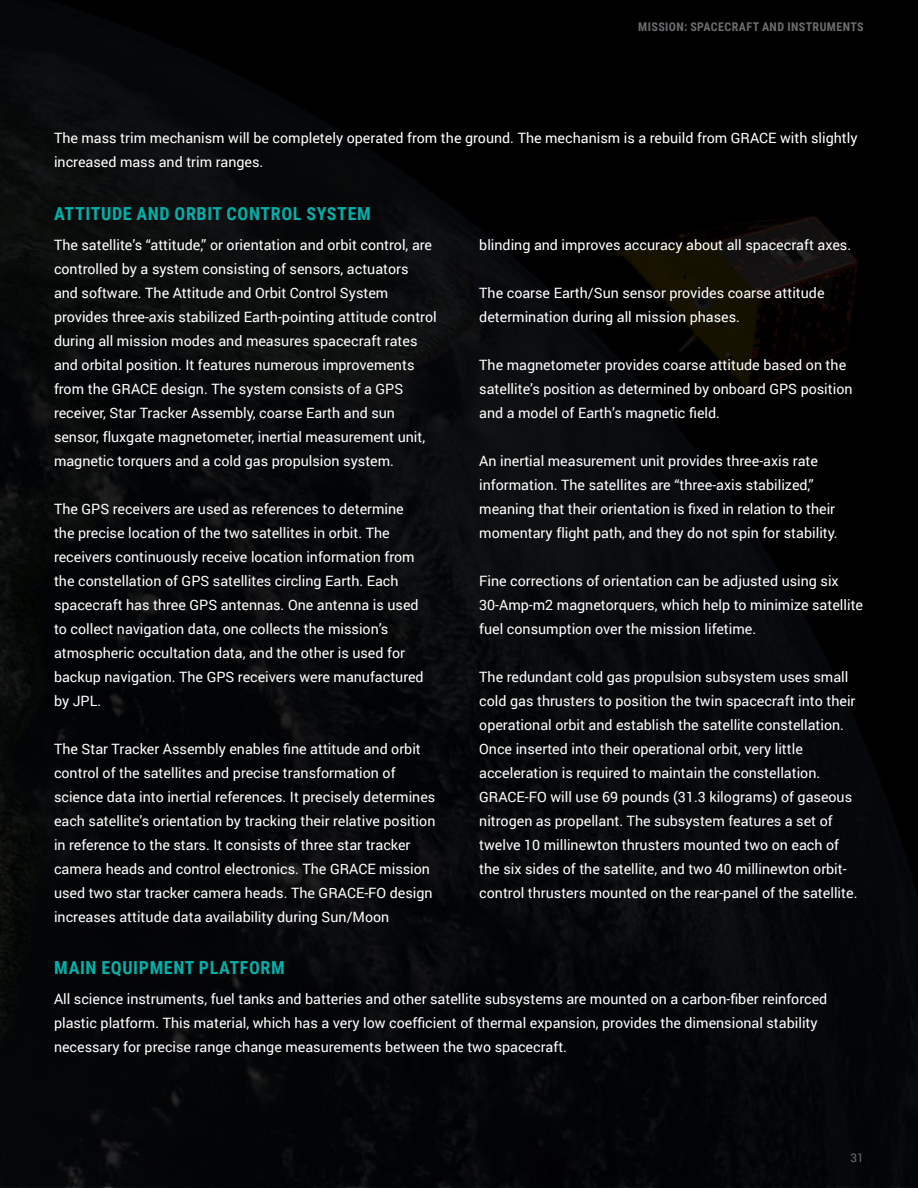
<style>
.page{position:relative;width:918px;height:1188px;background:#fff}
.page>*{position:absolute;margin:0;border:0;box-sizing:border-box;transform-origin:0 0}
.t1{font:700 18px "Roboto Condensed";letter-spacing:.035em;color:#00b0aa}
.t2{font:14.25px/24px "Roboto";color:#fff}
.t3{font:700 12px "Roboto Condensed";letter-spacing:.035em;color:#6c6d70}
.t4{font:12px "Roboto";color:#6c6d70}
</style>
<div class="page">
<img style="left:0;top:0;width:918px;height:1188px">
<p class="t3" style="left:638px;top:18px;width:227px">MISSION: SPACECRAFT AND INSTRUMENTS</p>
<p class="t2" style="left:54px;top:125px;width:805px">The mass trim mechanism will be completely operated from the ground. The mechanism is a rebuild from GRACE with slightly increased mass and trim ranges.</p>
<p class="t1" style="left:54px;top:201px;width:318px">ATTITUDE AND ORBIT CONTROL SYSTEM</p>
<p class="t2" style="left:54px;top:232px;width:384px">The satellite’s “attitude,” or orientation and orbit control, are controlled by a system consisting of sensors, actuators<br>and software. The Attitude and Orbit Control System provides three-axis stabilized Earth-pointing attitude control during all mission modes and measures spacecraft rates and orbital position. It features numerous improvements from the GRACE design. The system consists of a GPS receiver, Star Tracker Assembly, coarse Earth and sun sensor, fluxgate magnetometer, inertial measurement unit, magnetic torquers and a cold gas propulsion system.</p>
<p class="t2" style="left:54px;top:496px;width:371px">The GPS receivers are used as references to determine the precise location of the two satellites in orbit. The receivers continuously receive location information from the constellation of GPS satellites circling Earth. Each spacecraft has three GPS antennas. One antenna is used to collect navigation data, one collects the mission’s atmospheric occultation data, and the other is used for backup navigation. The GPS receivers were manufactured by JPL.</p>
<p class="t2" style="left:54px;top:736px;width:383px">The Star Tracker Assembly enables fine attitude and orbit control of the satellites and precise transformation of science data into inertial references. It precisely determines each satellite’s orientation by tracking their relative position in reference to the stars. It consists of three star tracker camera heads and control electronics. The GRACE mission used two star tracker camera heads. The GRACE-FO design increases attitude data availability during Sun/Moon</p>
<p class="t2" style="left:479px;top:232px;width:373px">blinding and improves accuracy about all spacecraft axes.</p>
<p class="t2" style="left:479px;top:280px;width:347px">The coarse Earth/Sun sensor provides coarse attitude determination during all mission phases.</p>
<p class="t2" style="left:479px;top:352px;width:375px">The magnetometer provides coarse attitude based on the satellite’s position as determined by onboard GPS position and a model of Earth’s magnetic field.</p>
<p class="t2" style="left:479px;top:448px;width:360px">An inertial measurement unit provides three-axis rate information. The satellites are “three-axis stabilized,” meaning that their orientation is fixed in relation to their momentary flight path, and they do not spin for stability.</p>
<p class="t2" style="left:479px;top:568px;width:385px">Fine corrections of orientation can be adjusted using six<br>30-Amp-m2 magnetorquers, which help to minimize satellite fuel consumption over the mission lifetime.</p>
<p class="t2" style="left:479px;top:664px;width:380px">The redundant cold gas propulsion subsystem uses small cold gas thrusters to position the twin spacecraft into their operational orbit and establish the satellite constellation.<br>Once inserted into their operational orbit, very little acceleration is required to maintain the constellation.<br>GRACE-FO will use 69 pounds (31.3 kilograms) of gaseous nitrogen as propellant. The subsystem features a set of twelve 10 millinewton thrusters mounted two on each of the six sides of the satellite, and two 40 millinewton orbit&shy;control thrusters mounted on the rear-panel of the satellite.</p>
<p class="t1" style="left:54px;top:955px;width:232px">MAIN EQUIPMENT PLATFORM</p>
<p class="t2" style="left:54px;top:987px;width:775px">All science instruments, fuel tanks and batteries and other satellite subsystems are mounted on a carbon-fiber reinforced plastic platform. This material, which has a very low coefficient of thermal expansion, provides the dimensional stability necessary for precise range change measurements between the two spacecraft.</p>
<p class="t4" style="left:850px;top:1149px;width:15px">31</p>
</div>
